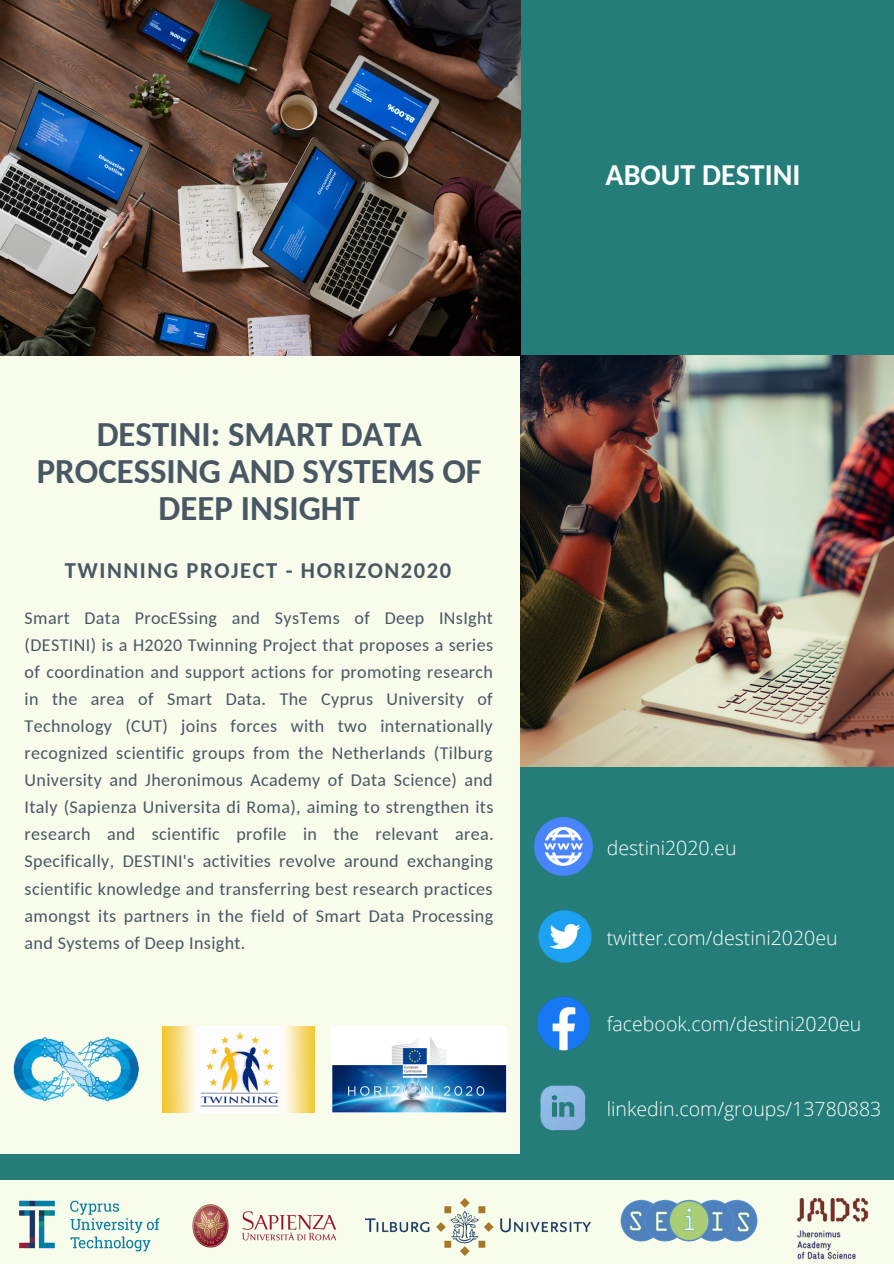
<style>
.page{position:relative;width:894px;height:1264px;background:#fff}
.page>*{position:absolute;margin:0;border:0;box-sizing:border-box;transform-origin:0 0}
.t1{font:700 34.8px/37.2px "Carlito";color:#495664;text-align:center}
.t2{font:700 30px "Carlito";color:#fff}
.t3{font:700 22.5px "Carlito";letter-spacing:.07em;color:#495664}
.t4{font:300 19.5px "Open Sans";color:#fff}
.t5{font:18px/27px "Carlito";letter-spacing:.02em;color:#495664;text-align:justify}
</style>
<div class="page">
<div style="left:0;top:0;width:893px;height:1263px;background:#f8fceb"></div>
<div style="left:520px;top:0;width:373px;height:1263px;background:#247d78"></div>
<img style="left:520px;top:356px;width:373px;height:410px">
<img style="left:534px;top:817px;width:59px;height:59px">
<img style="left:538px;top:910px;width:54px;height:53px">
<img style="left:537px;top:996px;width:53px;height:55px">
<img style="left:540px;top:1085px;width:46px;height:46px">
<img style="left:0;top:0;width:520px;height:356px">
<div style="left:0;top:1176px;width:893px;height:87px;background:#f8fceb"></div>
<img style="left:184px;top:1179px;width:160px;height:69px">
<img style="left:366px;top:1198px;width:224px;height:57px">
<img style="left:19px;top:1200px;width:141px;height:52px">
<img style="left:796px;top:1197px;width:73px;height:63px">
<img style="left:620px;top:1199px;width:138px;height:43px">
<img style="left:331px;top:1026px;width:175px;height:86px">
<img style="left:163px;top:1026px;width:152px;height:86px">
<img style="left:13px;top:1036px;width:126px;height:66px">
<div style="left:0;top:1153px;width:893px;height:26px;background:#247d78"></div>
<p class="t1" style="left:37px;top:418px;width:446px">DESTINI: SMART DATA<br>PROCESSING AND SYSTEMS OF<br>DEEP INSIGHT</p>
<p class="t3" style="left:65px;top:561px;width:388px">TWINNING PROJECT - HORIZON2020</p>
<p class="t5" style="left:25px;top:606px;width:470px">Smart Data ProcESsing and SysTems of Deep INsIght (DESTINI) is a H2020 Twinning Project that proposes a series of coordination and support actions for promoting research in the area of Smart Data. The Cyprus University of Technology (CUT) joins forces with two internationally recognized scientific groups from the Netherlands (Tilburg University and Jheronimous Academy of Data Science) and Italy (Sapienza Universita di Roma), aiming to strengthen its research and scientific profile in the relevant area.<br>Specifically, DESTINI's activities revolve around exchanging scientific knowledge and transferring best research practices amongst its partners in the field of Smart Data Processing and Systems of Deep Insight.</p>
<p class="t2" style="left:605px;top:163px;width:196px">ABOUT DESTINI</p>
<p class="t4" style="left:606px;top:834px;width:131px">destini2020.eu</p>
<p class="t4" style="left:606px;top:923px;width:232px">twitter.com/destini2020eu</p>
<p class="t4" style="left:606px;top:1010px;width:256px">facebook.com/destini2020eu</p>
<p class="t4" style="left:606px;top:1094px;width:276px">linkedin.com/groups/13780883</p>
</div>
